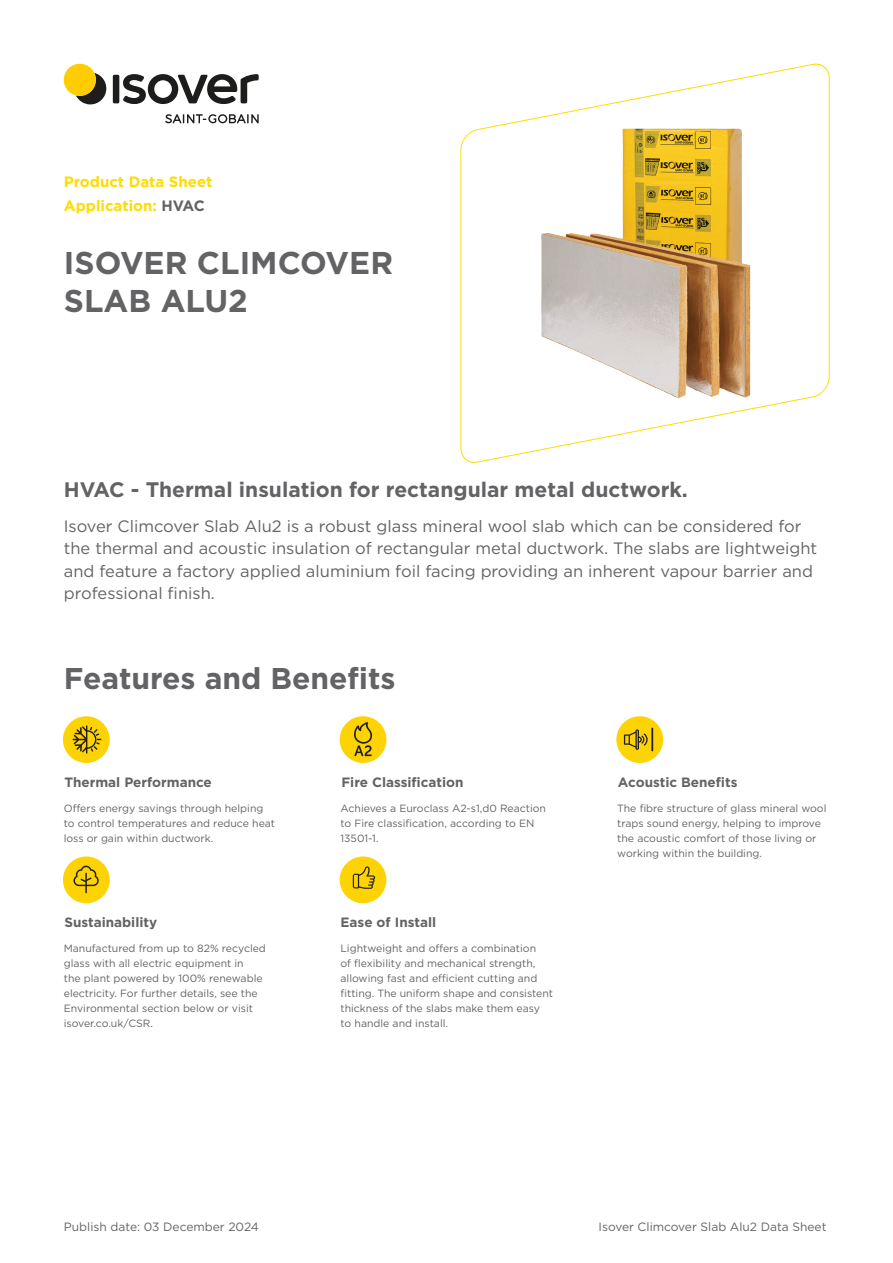
<style>
.page{position:relative;width:893px;height:1263px;background:#fff}
.page>*{position:absolute;margin:0;border:0;box-sizing:border-box;transform-origin:0 0}
.A-Product_Name{font:700 31.5px/37.8px "Gotham";color:#636366}
.Features_and_benefit{font:700 30px "Gotham";color:#636366}
.Short_Description_He{font:700 21px "Gotham";color:#636366}
.Short_Description_Va{font:16.5px/22.5px "Gotham";color:#636366}
.IUK-Lead_Application{font:700 15px "Gotham";color:#ffdc01}
.level_1_header{font:700 13.5px "Gotham";color:#636366}
.level_3_header{font:700 13.5px "Gotham";color:#636366}
.level_5_header{font:700 13.5px "Gotham";color:#636366}
.level_2_header{font:700 13.5px "Gotham";color:#636366}
.level_4_header{font:700 13.5px "Gotham";color:#636366}
.Footer_Product_NAme{font:12px "Gotham";color:#636366}
.level_4_text{font:10.5px/15px "Gotham";color:#636366}
.level_2_text{font:10.5px/15px "Gotham";color:#636366}
.level_5_text{font:10.5px/15px "Gotham";color:#636366}
.level_1_text{font:10.5px/15px "Gotham";color:#636366}
.level_3_text{font:10.5px/15px "Gotham";color:#636366}
.s1{color:#636366}
</style>
<div class="page">
<svg style="left:165px;top:114px;width:94px;height:9px"></svg>
<svg style="left:76px;top:73px;width:30px;height:31px"></svg>
<div style="left:113px;top:75px;width:6px;height:28px;background:#1d1d1b;border-radius:2px"></div>
<svg style="left:123px;top:74px;width:136px;height:30px"></svg>
<div style="left:64px;top:64px;width:32px;height:32px;background:#fc0;border-radius:50%"></div>
<div style="left:63px;top:716px;width:47px;height:47px;background:#fed304;border-radius:50%"></div>
<svg style="left:73px;top:725px;width:28px;height:29px"></svg>
<div style="left:63px;top:856px;width:47px;height:47px;background:#fed304;border-radius:50%"></div>
<svg style="left:73px;top:866px;width:26px;height:27px"></svg>
<div style="left:340px;top:716px;width:46px;height:47px;background:#fed304;border-radius:50%"></div>
<svg style="left:354px;top:722px;width:18px;height:34px"></svg>
<div style="left:340px;top:856px;width:46px;height:47px;background:#fed304;border-radius:50%"></div>
<svg style="left:353px;top:866px;width:22px;height:23px"></svg>
<div style="left:616px;top:716px;width:47px;height:47px;background:#fed304;border-radius:50%"></div>
<hr style="left:651px;top:728px;width:2px;height:23px;background:#231f20">
<svg style="left:624px;top:729px;width:24px;height:21px"></svg>
<svg style="left:460px;top:63px;width:370px;height:400px"></svg>
<img style="left:507px;top:125px;width:276px;height:276px">
<p class="IUK-Lead_Application" style="left:64px;top:171px;width:150px">Product Data Sheet</p>
<p class="IUK-Lead_Application" style="left:64px;top:195px;width:142px">Application: <span class="s1">HVAC</span></p>
<p class="A-Product_Name" style="left:64px;top:244px;width:331px">ISOVER CLIMCOVER<br>SLAB ALU2</p>
<p class="Short_Description_He" style="left:64px;top:475px;width:626px">HVAC - Thermal insulation for rectangular metal ductwork.</p>
<p class="Short_Description_Va" style="left:64px;top:514px;width:755px">Isover Climcover Slab Alu2 is a robust glass mineral wool slab which can be considered for the thermal and acoustic insulation of rectangular metal ductwork. The slabs are lightweight and feature a factory applied aluminium foil facing providing an inherent vapour barrier and professional finish.</p>
<p class="Features_and_benefit" style="left:64px;top:658px;width:333px">Features and Benefits</p>
<p class="level_1_header" style="left:64px;top:773px;width:149px">Thermal Performance</p>
<p class="level_1_text" style="left:64px;top:800px;width:213px">Offers energy savings through helping to control temperatures and reduce heat loss or gain within ductwork.</p>
<p class="level_2_header" style="left:64px;top:913px;width:94px">Sustainability</p>
<p class="level_2_text" style="left:64px;top:941px;width:204px">Manufactured from up to 82% recycled glass with all electric equipment in<br>the plant powered by 100% renewable electricity. For further details, see the Environmental section below or visit isover.co.uk/CSR.</p>
<p class="level_3_header" style="left:341px;top:773px;width:124px">Fire Classification</p>
<p class="level_3_text" style="left:340px;top:800px;width:207px">Achieves a Euroclass A2-s1,d0 Reaction to Fire classification, according to EN<br>13501-1.</p>
<p class="level_4_header" style="left:340px;top:913px;width:97px">Ease of Install</p>
<p class="level_4_text" style="left:340px;top:941px;width:214px">Lightweight and offers a combination<br>of flexibility and mechanical strength, allowing fast and efficient cutting and fitting. The uniform shape and consistent thickness of the slabs make them easy to handle and install.</p>
<p class="level_5_header" style="left:618px;top:773px;width:121px">Acoustic Benefits</p>
<p class="level_5_text" style="left:617px;top:800px;width:211px">The fibre structure of glass mineral wool traps sound energy, helping to improve the acoustic comfort of those living or working within the building.</p>
<p class="Footer_Product_NAme" style="left:64px;top:1219px;width:197px">Publish date: 03 December 2024</p>
<p class="Footer_Product_NAme" style="left:598px;top:1219px;width:229px">Isover Climcover Slab Alu2 Data Sheet</p>
</div>
